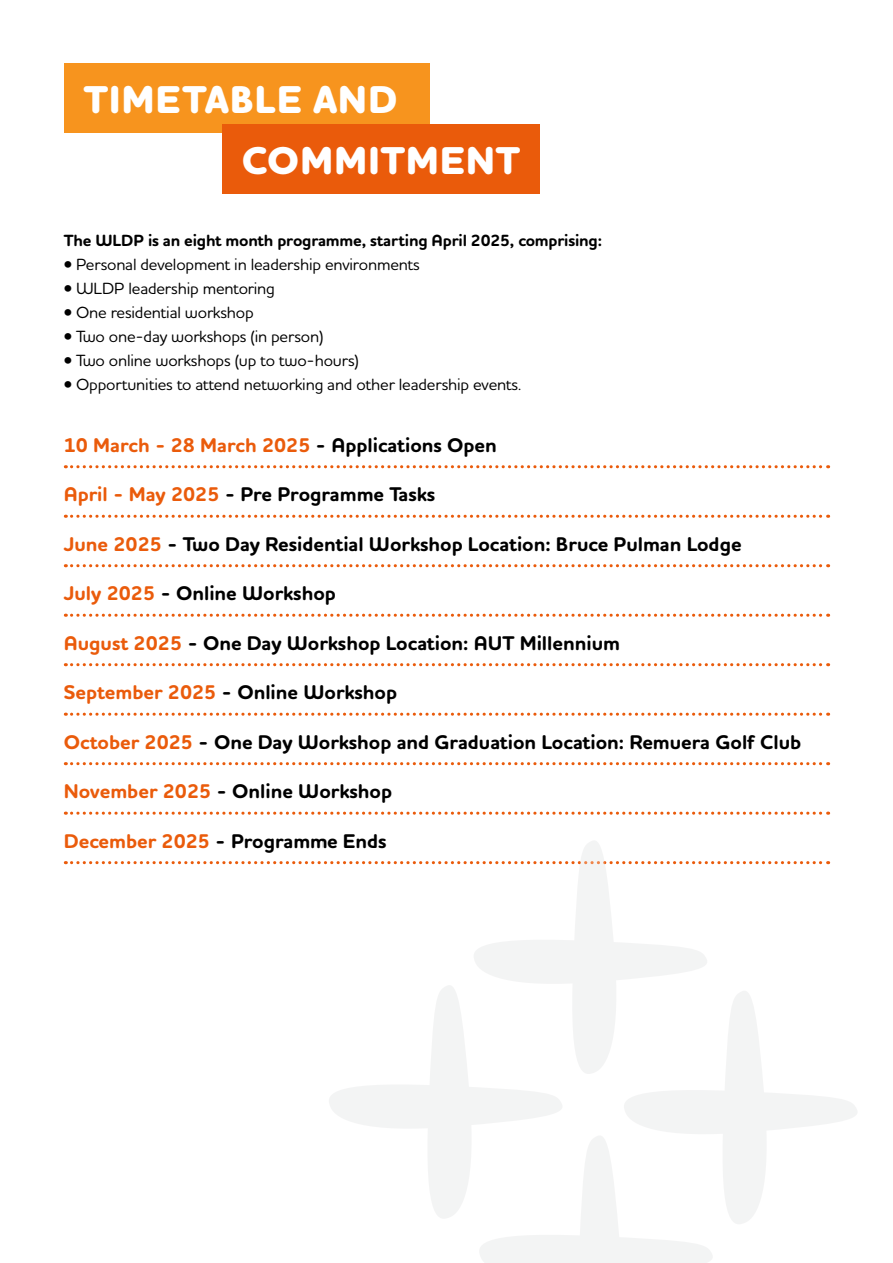
<style>
.page{position:relative;width:893px;height:1263px;background:#fff}
.page>*{position:absolute;margin:0;border:0;box-sizing:border-box;transform-origin:0 0}
.t1{font:800 39.45px/60.2px "Houschka Rounded";letter-spacing:.02em;color:#fff}
.t2{font:700 20.25px "Houschka Rounded";color:#000}
.t3{font:700 20.25px "Houschka Rounded";color:#ea5b0b}
.t4{font:500 16.5px "Houschka Rounded";letter-spacing:-.01em;color:#000}
.t5{font:700 16.5px "Houschka Rounded";letter-spacing:-.01em;color:#000}
.s1{color:#000}
.s2{color:#ea5b0b}
</style>
<div class="page">
<div style="left:64px;top:64px;width:365px;height:69px;background:#f7941e"></div>
<div style="left:222px;top:124px;width:318px;height:69px;background:#ea5b0b"></div>
<svg style="left:72px;top:465px;width:757px;height:3px"></svg>
<svg style="left:72px;top:515px;width:757px;height:3px"></svg>
<svg style="left:72px;top:564px;width:757px;height:3px"></svg>
<svg style="left:72px;top:614px;width:757px;height:3px"></svg>
<svg style="left:72px;top:663px;width:757px;height:3px"></svg>
<svg style="left:72px;top:713px;width:757px;height:3px"></svg>
<svg style="left:72px;top:762px;width:757px;height:3px"></svg>
<svg style="left:72px;top:812px;width:757px;height:3px"></svg>
<svg style="left:72px;top:841px;width:785px;height:422px"></svg>
<h1 class="t1" style="left:242px;top:72px;width:280px;text-indent:-158px">TIMETABLE AND<br>COMMITMENT</h1>
<p class="t5" style="left:64px;top:229px;width:540px">The WLDP is an eight month programme, starting April 2025, comprising:</p>
<p class="t4" style="left:64px;top:253px;width:358px">• Personal development in leadership environments</p>
<p class="t4" style="left:64px;top:277px;width:213px">• WLDP leadership mentoring</p>
<p class="t4" style="left:64px;top:301px;width:192px">• One residential workshop</p>
<p class="t4" style="left:64px;top:325px;width:261px">• Two one-day workshops (in person)</p>
<p class="t4" style="left:64px;top:349px;width:297px">• Two online workshops (up to two-hours)</p>
<p class="t4" style="left:64px;top:373px;width:459px">• Opportunities to attend networking and other leadership events.</p>
<p class="t3" style="left:64px;top:432px;width:435px">10 March - 28 March 2025 <span class="s1">- Applications Open</span></p>
<p class="t2" style="left:64px;top:482px;width:373px"><span class="s2">April - May 2025</span> - Pre Programme Tasks</p>
<p class="t2" style="left:64px;top:531px;width:679px"><span class="s2">June 2025</span> - Two Day Residential Workshop Location: Bruce Pulman Lodge</p>
<p class="t2" style="left:64px;top:580px;width:274px"><span class="s2">July 2025</span> - Online Workshop</p>
<p class="t2" style="left:64px;top:630px;width:558px"><span class="s2">August 2025</span> - One Day Workshop Location: AUT Millennium</p>
<p class="t2" style="left:64px;top:679px;width:335px"><span class="s2">September 2025</span> - Online Workshop</p>
<p class="t2" style="left:64px;top:729px;width:739px"><span class="s2">October 2025</span> - One Day Workshop and Graduation Location: Remuera Golf Club</p>
<p class="t2" style="left:64px;top:778px;width:330px"><span class="s2">November 2025</span> - Online Workshop</p>
<p class="t2" style="left:64px;top:828px;width:324px"><span class="s2">December 2025</span> - Programme Ends</p>
</div>
